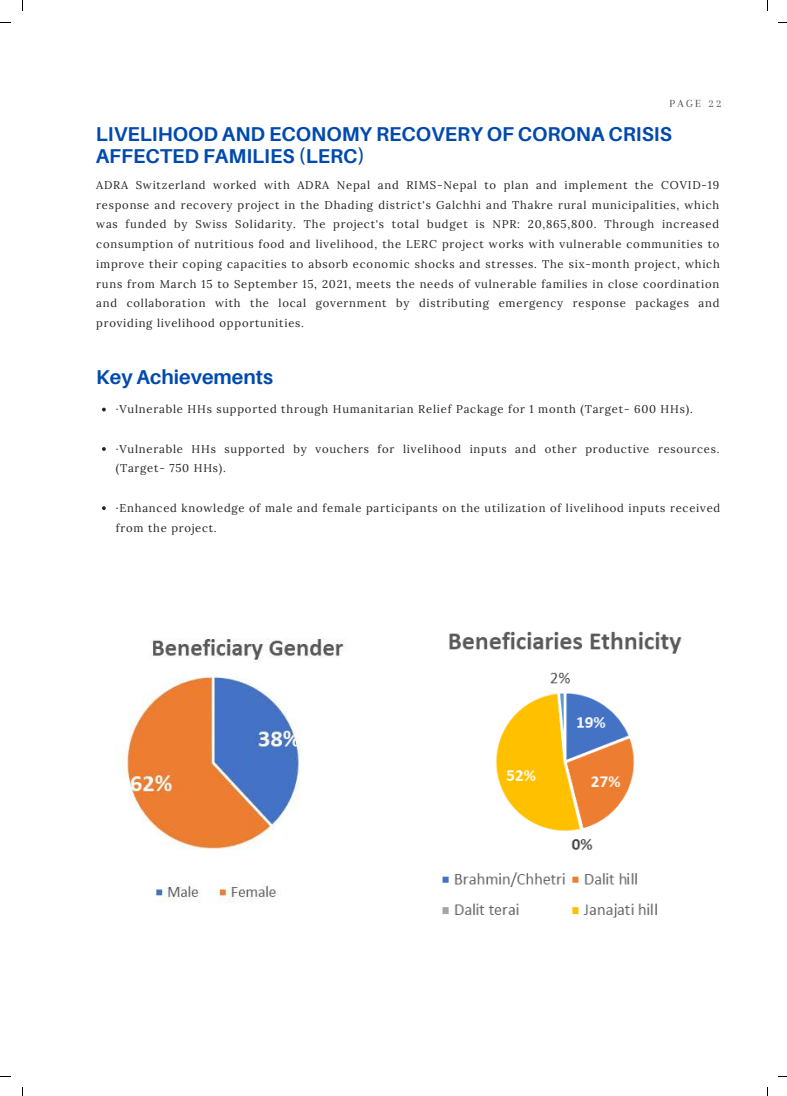
<style>
.page{position:relative;width:787px;height:1096px;background:#fff}
.page>*{position:absolute;margin:0;border:0;box-sizing:border-box;transform-origin:0 0}
.t1{font:700 20px/21.6px "Aileron";color:#004aad}
.t2{font:11.25px/19.8px "Lora";letter-spacing:.07em;color:#222}
.t3{font:11.25px "Arapey";letter-spacing:.21em;color:#4f4a49}
</style>
<div class="page">
<img style="left:442px;top:631px;width:240px;height:287px">
<svg style="left:102px;top:407px;width:4px;height:4px"></svg>
<svg style="left:102px;top:447px;width:4px;height:4px"></svg>
<svg style="left:102px;top:506px;width:4px;height:4px"></svg>
<img style="left:120px;top:638px;width:224px;height:265px">
<p class="t3" style="left:669px;top:97px;width:53px">PAGE 22</p>
<h1 class="t1" style="left:96px;top:123px;width:578px">LIVELIHOOD AND ECONOMY RECOVERY OF CORONA CRISIS<br>AFFECTED FAMILIES (LERC)</h1>
<p class="t2" style="left:96px;top:175px;width:625px;text-align:justify">ADRA Switzerland worked with ADRA Nepal and RIMS-Nepal to plan and implement the COVID-19 response and recovery project in the Dhading district's Galchhi and Thakre rural municipalities, which was funded by Swiss Solidarity. The project's total budget is NPR: 20,865,800. Through increased consumption of nutritious food and livelihood, the LERC project works with vulnerable communities to improve their coping capacities to absorb economic shocks and stresses. The six-month project, which runs from March 15 to September 15, 2021, meets the needs of vulnerable families in close coordination and collaboration with the local government by distributing emergency response packages and providing livelihood opportunities.</p>
<h1 class="t1" style="left:96px;top:365px;width:178px">Key Achievements</h1>
<p class="t2" style="left:116px;top:399px;width:578px">·Vulnerable HHs supported through Humanitarian Relief Package for 1 month (Target- 600 HHs).</p>
<p class="t2" style="left:116px;top:438px;width:605px">·Vulnerable HHs supported by vouchers for livelihood inputs and other productive resources. (Target- 750 HHs).</p>
<p class="t2" style="left:116px;top:498px;width:606px">·Enhanced knowledge of male and female participants on the utilization of livelihood inputs received from the project.</p>
</div>
